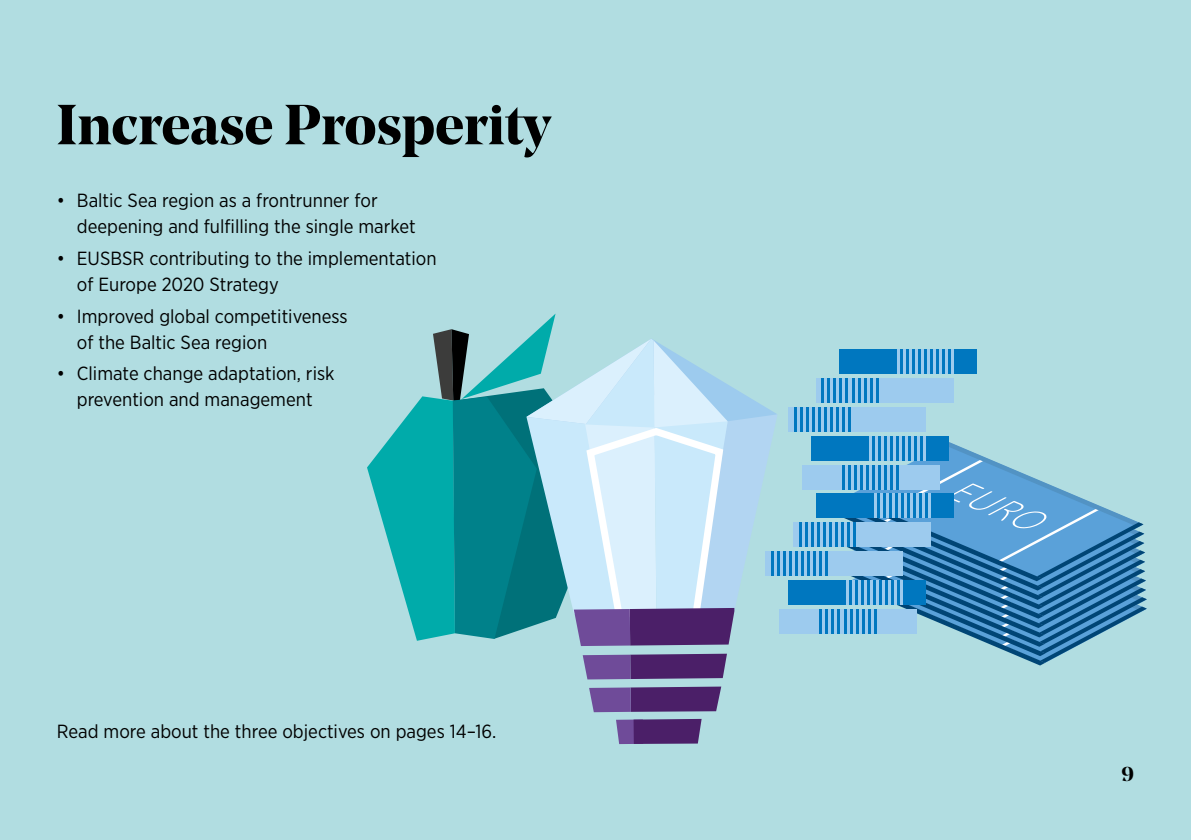
<style>
.page{position:relative;width:1191px;height:840px;background:#fff}
.page>*{position:absolute;margin:0;border:0;box-sizing:border-box;transform-origin:0 0}
.t1{font:700 56px "Noe Display";color:#000}
.t2{font:700 20px "Noe Display";color:#000}
.d{font:19px/26px "Gotham Narrow";color:#000}
.Brödtext{font:19px "Gotham Narrow";color:#000}
</style>
<div class="page">
<div style="left:0;top:0;width:1191px;height:839px;background:#b1dde1"></div>
<svg style="left:367px;top:313px;width:410px;height:332px"></svg>
<svg style="left:582px;top:653px;width:145px;height:26px;background:#5f3e82"></svg>
<svg style="left:589px;top:686px;width:132px;height:25px;background:#5d3b7f"></svg>
<svg style="left:616px;top:718px;width:85px;height:25px;background:#59367a"></svg>
<svg style="left:842px;top:442px;width:304px;height:223px"></svg>
<div style="left:793px;top:522px;width:137px;height:24px;background:#9dcbee"></div>
<hr style="left:799px;top:522px;width:2px;height:24px;background:#0077bf">
<hr style="left:805px;top:522px;width:2px;height:24px;background:#0077bf">
<hr style="left:811px;top:522px;width:2px;height:24px;background:#0077bf">
<hr style="left:817px;top:522px;width:2px;height:24px;background:#0077bf">
<hr style="left:823px;top:522px;width:2px;height:24px;background:#0077bf">
<hr style="left:829px;top:522px;width:2px;height:24px;background:#0077bf">
<hr style="left:835px;top:522px;width:2px;height:24px;background:#0077bf">
<hr style="left:841px;top:522px;width:2px;height:24px;background:#0077bf">
<hr style="left:847px;top:522px;width:2px;height:24px;background:#0077bf">
<hr style="left:853px;top:522px;width:2px;height:24px;background:#0077bf">
<div style="left:765px;top:551px;width:137px;height:24px;background:#9dcbee"></div>
<hr style="left:771px;top:551px;width:2px;height:24px;background:#0077bf">
<hr style="left:777px;top:551px;width:2px;height:24px;background:#0077bf">
<hr style="left:783px;top:551px;width:2px;height:24px;background:#0077bf">
<hr style="left:789px;top:551px;width:2px;height:24px;background:#0077bf">
<hr style="left:795px;top:551px;width:2px;height:24px;background:#0077bf">
<hr style="left:801px;top:551px;width:2px;height:24px;background:#0077bf">
<hr style="left:807px;top:551px;width:2px;height:24px;background:#0077bf">
<hr style="left:813px;top:551px;width:2px;height:24px;background:#0077bf">
<hr style="left:819px;top:551px;width:2px;height:24px;background:#0077bf">
<hr style="left:825px;top:551px;width:3px;height:24px;background:#0077bf">
<div style="left:788px;top:580px;width:137px;height:24px;background:#0077bf"></div>
<hr style="left:846px;top:580px;width:2px;height:24px;background:#9dcbee">
<hr style="left:852px;top:580px;width:2px;height:24px;background:#9dcbee">
<hr style="left:858px;top:580px;width:2px;height:24px;background:#9dcbee">
<hr style="left:864px;top:580px;width:2px;height:24px;background:#9dcbee">
<hr style="left:870px;top:580px;width:2px;height:24px;background:#9dcbee">
<hr style="left:876px;top:580px;width:2px;height:24px;background:#9dcbee">
<hr style="left:882px;top:580px;width:2px;height:24px;background:#9dcbee">
<hr style="left:888px;top:580px;width:2px;height:24px;background:#9dcbee">
<hr style="left:894px;top:580px;width:2px;height:24px;background:#9dcbee">
<hr style="left:900px;top:580px;width:2px;height:24px;background:#9dcbee">
<div style="left:779px;top:609px;width:137px;height:24px;background:#9dcbee"></div>
<hr style="left:820px;top:609px;width:2px;height:24px;background:#0077bf">
<hr style="left:826px;top:609px;width:2px;height:24px;background:#0077bf">
<hr style="left:832px;top:609px;width:2px;height:24px;background:#0077bf">
<hr style="left:838px;top:609px;width:2px;height:24px;background:#0077bf">
<hr style="left:844px;top:609px;width:2px;height:24px;background:#0077bf">
<hr style="left:850px;top:609px;width:2px;height:24px;background:#0077bf">
<hr style="left:856px;top:609px;width:2px;height:24px;background:#0077bf">
<hr style="left:862px;top:609px;width:2px;height:24px;background:#0077bf">
<hr style="left:868px;top:609px;width:2px;height:24px;background:#0077bf">
<hr style="left:874px;top:609px;width:2px;height:24px;background:#0077bf">
<div style="left:816px;top:493px;width:137px;height:24px;background:#0077bf"></div>
<hr style="left:874px;top:493px;width:2px;height:24px;background:#9dcbee">
<hr style="left:880px;top:493px;width:2px;height:24px;background:#9dcbee">
<hr style="left:886px;top:493px;width:2px;height:24px;background:#9dcbee">
<hr style="left:892px;top:493px;width:2px;height:24px;background:#9dcbee">
<hr style="left:898px;top:493px;width:2px;height:24px;background:#9dcbee">
<hr style="left:904px;top:493px;width:2px;height:24px;background:#9dcbee">
<hr style="left:910px;top:493px;width:2px;height:24px;background:#9dcbee">
<hr style="left:916px;top:493px;width:2px;height:24px;background:#9dcbee">
<hr style="left:922px;top:493px;width:2px;height:24px;background:#9dcbee">
<hr style="left:928px;top:493px;width:2px;height:24px;background:#9dcbee">
<div style="left:816px;top:378px;width:137px;height:25px;background:#9dcbee"></div>
<hr style="left:822px;top:378px;width:2px;height:25px;background:#0077bf">
<hr style="left:828px;top:378px;width:2px;height:25px;background:#0077bf">
<hr style="left:834px;top:378px;width:2px;height:25px;background:#0077bf">
<hr style="left:840px;top:378px;width:2px;height:25px;background:#0077bf">
<hr style="left:846px;top:378px;width:2px;height:25px;background:#0077bf">
<hr style="left:852px;top:378px;width:2px;height:25px;background:#0077bf">
<hr style="left:858px;top:378px;width:2px;height:25px;background:#0077bf">
<hr style="left:864px;top:378px;width:2px;height:25px;background:#0077bf">
<hr style="left:870px;top:378px;width:2px;height:25px;background:#0077bf">
<hr style="left:876px;top:378px;width:2px;height:25px;background:#0077bf">
<div style="left:788px;top:407px;width:137px;height:25px;background:#9dcbee"></div>
<hr style="left:794px;top:407px;width:2px;height:25px;background:#0077bf">
<hr style="left:800px;top:407px;width:2px;height:25px;background:#0077bf">
<hr style="left:806px;top:407px;width:2px;height:25px;background:#0077bf">
<hr style="left:812px;top:407px;width:2px;height:25px;background:#0077bf">
<hr style="left:818px;top:407px;width:2px;height:25px;background:#0077bf">
<hr style="left:824px;top:407px;width:2px;height:25px;background:#0077bf">
<hr style="left:830px;top:407px;width:2px;height:25px;background:#0077bf">
<hr style="left:836px;top:407px;width:2px;height:25px;background:#0077bf">
<hr style="left:842px;top:407px;width:2px;height:25px;background:#0077bf">
<hr style="left:848px;top:407px;width:2px;height:25px;background:#0077bf">
<div style="left:811px;top:436px;width:137px;height:25px;background:#0077bf"></div>
<hr style="left:869px;top:436px;width:2px;height:25px;background:#9dcbee">
<hr style="left:875px;top:436px;width:2px;height:25px;background:#9dcbee">
<hr style="left:881px;top:436px;width:2px;height:25px;background:#9dcbee">
<hr style="left:887px;top:436px;width:2px;height:25px;background:#9dcbee">
<hr style="left:893px;top:436px;width:2px;height:25px;background:#9dcbee">
<hr style="left:899px;top:436px;width:2px;height:25px;background:#9dcbee">
<hr style="left:905px;top:436px;width:2px;height:25px;background:#9dcbee">
<hr style="left:911px;top:436px;width:2px;height:25px;background:#9dcbee">
<hr style="left:917px;top:436px;width:2px;height:25px;background:#9dcbee">
<hr style="left:923px;top:436px;width:2px;height:25px;background:#9dcbee">
<div style="left:802px;top:465px;width:137px;height:25px;background:#9dcbee"></div>
<hr style="left:842px;top:465px;width:3px;height:25px;background:#0077bf">
<hr style="left:848px;top:465px;width:3px;height:25px;background:#0077bf">
<hr style="left:854px;top:465px;width:3px;height:25px;background:#0077bf">
<hr style="left:860px;top:465px;width:3px;height:25px;background:#0077bf">
<hr style="left:866px;top:465px;width:3px;height:25px;background:#0077bf">
<hr style="left:872px;top:465px;width:3px;height:25px;background:#0077bf">
<hr style="left:878px;top:465px;width:3px;height:25px;background:#0077bf">
<hr style="left:884px;top:465px;width:3px;height:25px;background:#0077bf">
<hr style="left:891px;top:465px;width:2px;height:25px;background:#0077bf">
<hr style="left:897px;top:465px;width:2px;height:25px;background:#0077bf">
<div style="left:839px;top:349px;width:137px;height:25px;background:#0077bf"></div>
<hr style="left:897px;top:349px;width:2px;height:25px;background:#9dcbee">
<hr style="left:903px;top:349px;width:2px;height:25px;background:#9dcbee">
<hr style="left:909px;top:349px;width:2px;height:25px;background:#9dcbee">
<hr style="left:915px;top:349px;width:2px;height:25px;background:#9dcbee">
<hr style="left:921px;top:349px;width:2px;height:25px;background:#9dcbee">
<hr style="left:927px;top:349px;width:2px;height:25px;background:#9dcbee">
<hr style="left:933px;top:349px;width:2px;height:25px;background:#9dcbee">
<hr style="left:939px;top:349px;width:2px;height:25px;background:#9dcbee">
<hr style="left:945px;top:349px;width:2px;height:25px;background:#9dcbee">
<hr style="left:951px;top:349px;width:2px;height:25px;background:#9dcbee">
<h1 class="t1" style="left:57px;top:88px;width:495px">Increase Prosperity</h1>
<p class="d" style="left:77px;top:187px;width:340px;text-indent:-20px">• Baltic Sea region as a frontrunner for deepening and fulfilling the single market</p>
<p class="d" style="left:77px;top:245px;width:361px;text-indent:-20px">• EUSBSR contributing to the implementation of Europe 2020 Strategy</p>
<p class="d" style="left:77px;top:302px;width:272px;text-indent:-20px">• Improved global competitiveness of the Baltic Sea region</p>
<p class="d" style="left:57px;top:360px;width:279px;text-align:center">• Climate change adaptation, risk prevention and management</p>
<p class="Brödtext" style="left:57px;top:719px;width:441px">Read more about the three objectives on pages 14–16.</p>
<p class="t2" style="left:1121px;top:760px;width:14px">9</p>
</div>
